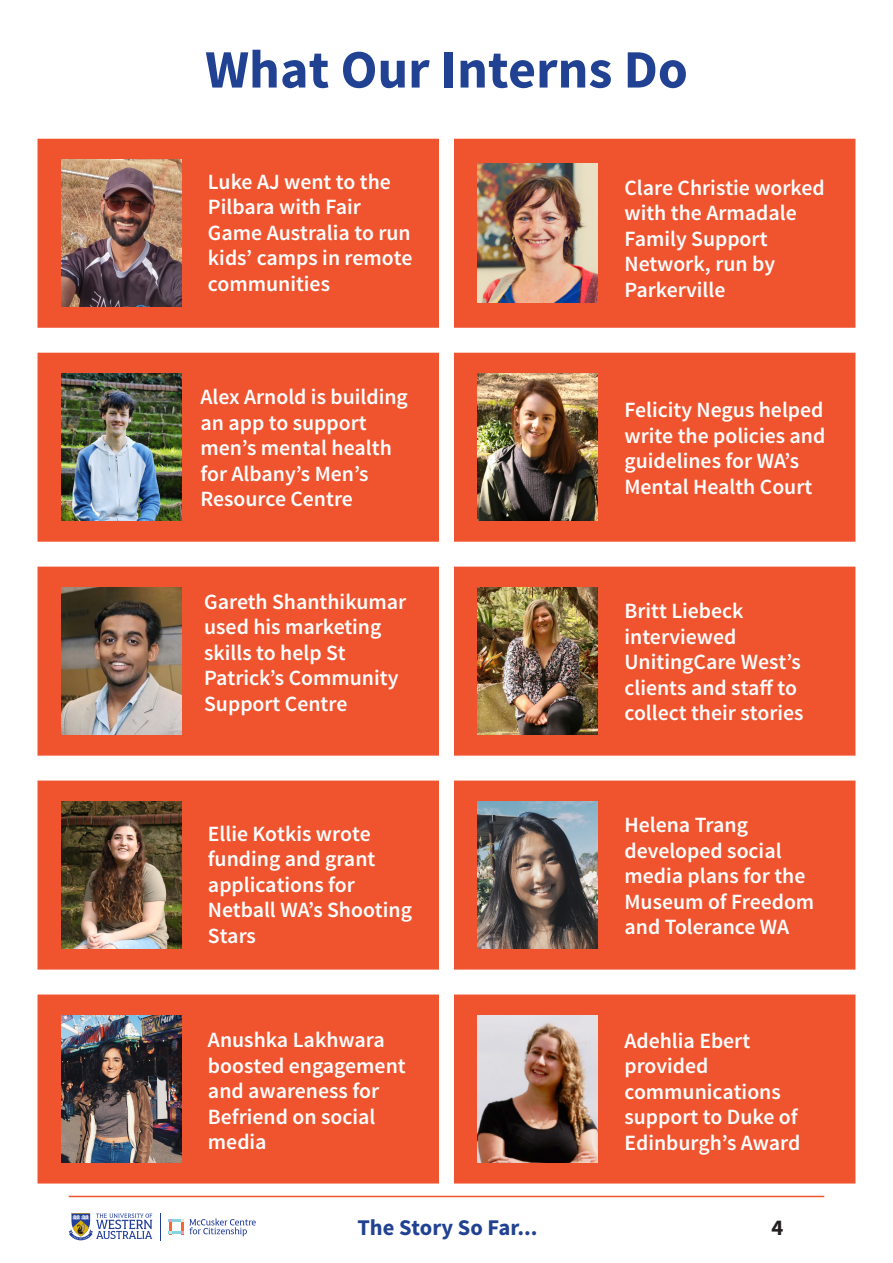
<style>
.page{position:relative;width:893px;height:1263px;background:#fff}
.page>*{position:absolute;margin:0;border:0;box-sizing:border-box;transform-origin:0 0}
.t1{font:700 54px "Source Sans Pro";color:#214292}
.t2{font:700 22.5px "Source Sans Pro";color:#214292}
.t3{font:700 22.5px "Source Sans Pro";color:#231f20}
.Intern_box{font:600 21.75px/25.5px "Source Sans Pro";color:#fff}
</style>
<div class="page">
<div style="left:38px;top:139px;width:401px;height:189px;background:#f0542f;border:2px solid #f0542f"></div>
<hr style="left:69px;top:1196px;width:755px;height:1px;background:#f0542f">
<hr style="left:169px;top:1219px;width:3px;height:15px;background:#f26935">
<hr style="left:169px;top:1231px;width:15px;height:3px;background:#85d3e1">
<hr style="left:169px;top:1219px;width:15px;height:3px;background:#85d3e1">
<svg style="left:181px;top:1218px;width:75px;height:18px"></svg>
<svg style="left:69px;top:1213px;width:83px;height:27px"></svg>
<svg style="left:160px;top:1213px;width:1px;height:27px"></svg>
<img style="left:61px;top:160px;width:120px;height:147px">
<div style="left:38px;top:353px;width:401px;height:189px;background:#f0542f;border:2px solid #f0542f"></div>
<img style="left:61px;top:374px;width:120px;height:146px">
<div style="left:38px;top:567px;width:401px;height:189px;background:#f0542f;border:2px solid #f0542f"></div>
<img style="left:61px;top:588px;width:120px;height:146px">
<div style="left:38px;top:780px;width:401px;height:189px;background:#f0542f;border:2px solid #f0542f"></div>
<img style="left:61px;top:802px;width:120px;height:146px">
<div style="left:38px;top:994px;width:401px;height:189px;background:#f0542f;border:2px solid #f0542f"></div>
<img style="left:61px;top:1016px;width:120px;height:146px">
<div style="left:454px;top:139px;width:401px;height:189px;background:#f0542f;border:2px solid #f0542f"></div>
<img style="left:478px;top:164px;width:120px;height:139px">
<div style="left:454px;top:353px;width:401px;height:189px;background:#f0542f;border:2px solid #f0542f"></div>
<img style="left:478px;top:373px;width:120px;height:147px">
<div style="left:454px;top:567px;width:401px;height:189px;background:#f0542f;border:2px solid #f0542f"></div>
<img style="left:478px;top:588px;width:120px;height:146px">
<div style="left:454px;top:780px;width:401px;height:189px;background:#f0542f;border:2px solid #f0542f"></div>
<img style="left:478px;top:802px;width:120px;height:146px">
<div style="left:454px;top:994px;width:401px;height:189px;background:#f0542f;border:2px solid #f0542f"></div>
<img style="left:478px;top:1016px;width:120px;height:146px">
<p class="t1" style="left:205px;top:35px;width:484px">What Our Interns Do</p>
<p class="Intern_box" style="left:208px;top:169px;width:206px">Luke AJ went to the<br>Pilbara with Fair<br>Game Australia to run kids’ camps in remote communities</p>
<p class="Intern_box" style="left:200px;top:385px;width:209px">Alex Arnold is building an app to support men’s mental health for Albany’s Men’s<br>Resource Centre</p>
<p class="Intern_box" style="left:204px;top:589px;width:204px">Gareth Shanthikumar used his marketing skills to help St<br>Patrick’s Community<br>Support Centre</p>
<p class="Intern_box" style="left:208px;top:821px;width:206px">Ellie Kotkis wrote funding and grant applications for<br>Netball WA’s Shooting<br>Stars</p>
<p class="Intern_box" style="left:208px;top:1028px;width:199px">Anushka Lakhwara boosted engagement and awareness for<br>Befriend on social media</p>
<p class="Intern_box" style="left:624px;top:175px;width:202px">Clare Christie worked with the Armadale<br>Family Support<br>Network, run by<br>Parkerville</p>
<p class="Intern_box" style="left:624px;top:398px;width:202px">Felicity Negus helped write the policies and guidelines for WA’s<br>Mental Health Court</p>
<p class="Intern_box" style="left:624px;top:599px;width:181px">Britt Liebeck interviewed<br>UnitingCare West’s clients and staff to collect their stories</p>
<p class="Intern_box" style="left:624px;top:813px;width:191px">Helena Trang developed social media plans for the<br>Museum of Freedom and Tolerance WA</p>
<p class="Intern_box" style="left:624px;top:1028px;width:177px">Adehlia Ebert provided communications support to Duke of<br>Edinburgh’s Award</p>
<p class="t2" style="left:357px;top:1213px;width:182px">The Story So Far...</p>
<p class="t3" style="left:771px;top:1213px;width:13px">4</p>
</div>
